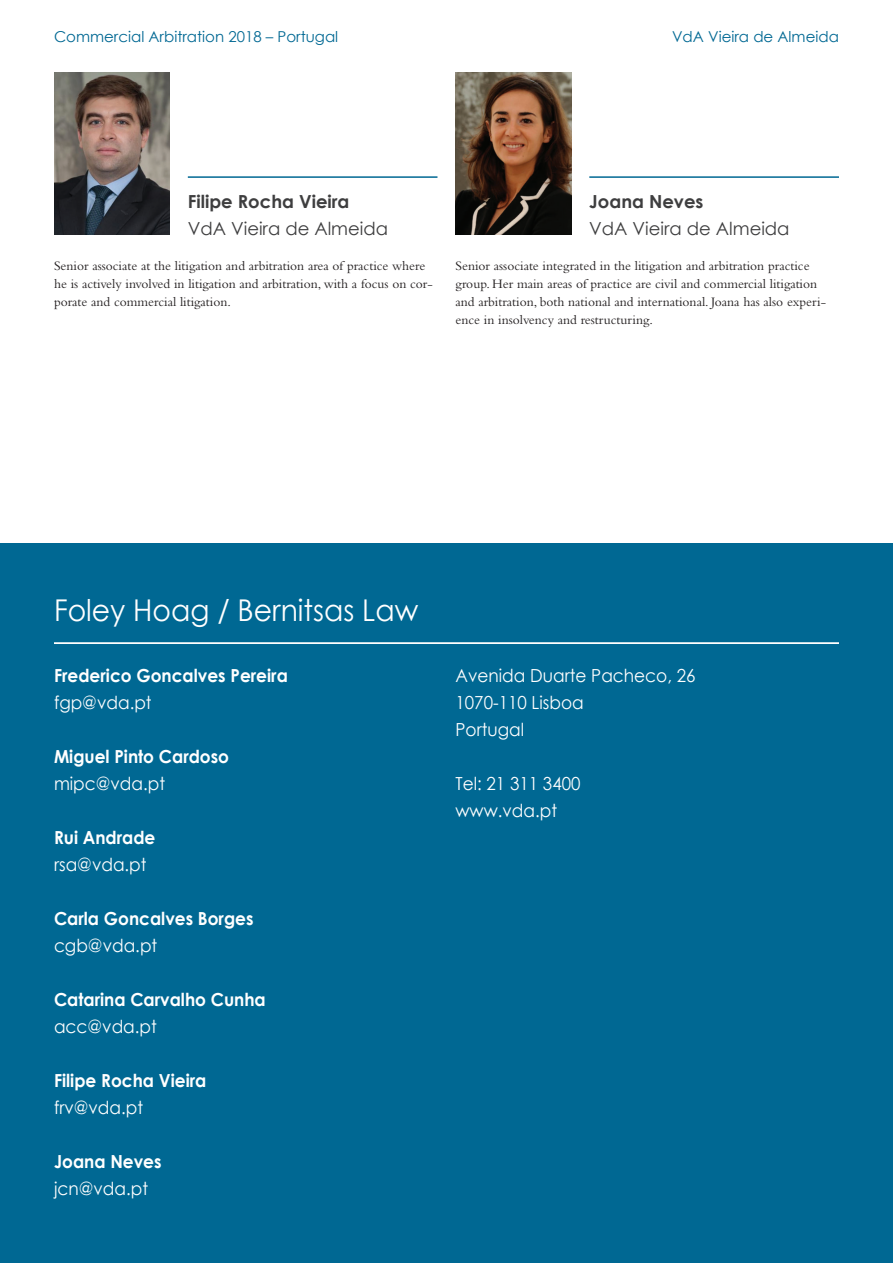
<style>
.page{position:relative;width:893px;height:1263px;background:#fff}
.page>*{position:absolute;margin:0;border:0;box-sizing:border-box;transform-origin:0 0}
.t1{font:30px "Century Gothic";color:#fff;scale:.94 1}
.t2{font:18px/27px "Century Gothic";color:#fff;scale:.94 1}
.t3{font:700 18px "Century Gothic";color:#fff;scale:.94 1}
.t4{font:18px "Century Gothic";color:#3e3e3f}
.t5{font:700 18px "Century Gothic";color:#3e3e3f}
.t6{font:15px "Century Gothic";color:#006893}
.t7{font:13.5px/18px "Bembo Std";color:#231f20}
</style>
<div class="page">
<div style="left:0;top:543px;width:893px;height:720px;background:#006893"></div>
<hr style="left:54px;top:642px;width:785px;height:2px;background:#fff">
<img style="left:54px;top:72px;width:116px;height:162px">
<hr style="left:188px;top:176px;width:249px;height:2px;background:#006893">
<img style="left:455px;top:72px;width:116px;height:162px">
<hr style="left:589px;top:176px;width:250px;height:2px;background:#006893">
<p class="t6" style="left:54px;top:26px;width:286px">Commercial Arbitration 2018 – Portugal</p>
<p class="t6" style="left:672px;top:26px;width:168px">VdA Vieira de Almeida</p>
<h2 class="t5" style="left:188px;top:187px;width:163px">Filipe Rocha Vieira</h2>
<h2 class="t4" style="left:188px;top:216px;width:202px">VdA Vieira de Almeida</h2>
<p class="t7" style="left:54px;top:257px;width:380px">Senior associate at the litigation and arbitration area of practice where he is actively involved in litigation and arbitration, with a focus on cor&shy;porate and commercial litigation.</p>
<h2 class="t5" style="left:589px;top:187px;width:116px">Joana Neves</h2>
<h2 class="t4" style="left:589px;top:216px;width:202px">VdA Vieira de Almeida</h2>
<p class="t7" style="left:455px;top:257px;width:372px">Senior associate integrated in the litigation and arbitration practice group. Her main areas of practice are civil and commercial litigation and arbitration, both national and international. Joana has also experi&shy;ence in insolvency and restructuring.</p>
<h1 class="t1" style="left:54px;top:589px;width:389px">Foley Hoag / Bernitsas Law</h1>
<h2 class="t3" style="left:54px;top:662px;width:250px">Frederico Goncalves Pereira</h2>
<h2 class="t2" style="left:54px;top:689px;width:105px">fgp@vda.pt</h2>
<h2 class="t3" style="left:54px;top:743px;width:188px">Miguel Pinto Cardoso</h2>
<h2 class="t2" style="left:54px;top:770px;width:120px">mipc@vda.pt</h2>
<h2 class="t3" style="left:54px;top:824px;width:109px">Rui Andrade</h2>
<h2 class="t2" style="left:54px;top:851px;width:100px">rsa@vda.pt</h2>
<h2 class="t3" style="left:54px;top:905px;width:214px">Carla Goncalves Borges</h2>
<h2 class="t2" style="left:54px;top:932px;width:111px">cgb@vda.pt</h2>
<h2 class="t3" style="left:54px;top:986px;width:227px">Catarina Carvalho Cunha</h2>
<h2 class="t2" style="left:54px;top:1013px;width:111px">acc@vda.pt</h2>
<h2 class="t3" style="left:54px;top:1067px;width:164px">Filipe Rocha Vieira</h2>
<h2 class="t2" style="left:54px;top:1094px;width:96px">frv@vda.pt</h2>
<h2 class="t3" style="left:54px;top:1148px;width:116px">Joana Neves</h2>
<h2 class="t2" style="left:54px;top:1175px;width:102px">jcn@vda.pt</h2>
<h2 class="t2" style="left:455px;top:662px;width:257px">Avenida Duarte Pacheco, 26<br>1070-110 Lisboa<br>Portugal</h2>
<h2 class="t2" style="left:455px;top:770px;width:135px">Tel: 21 311 3400 www.vda.pt</h2>
</div>
